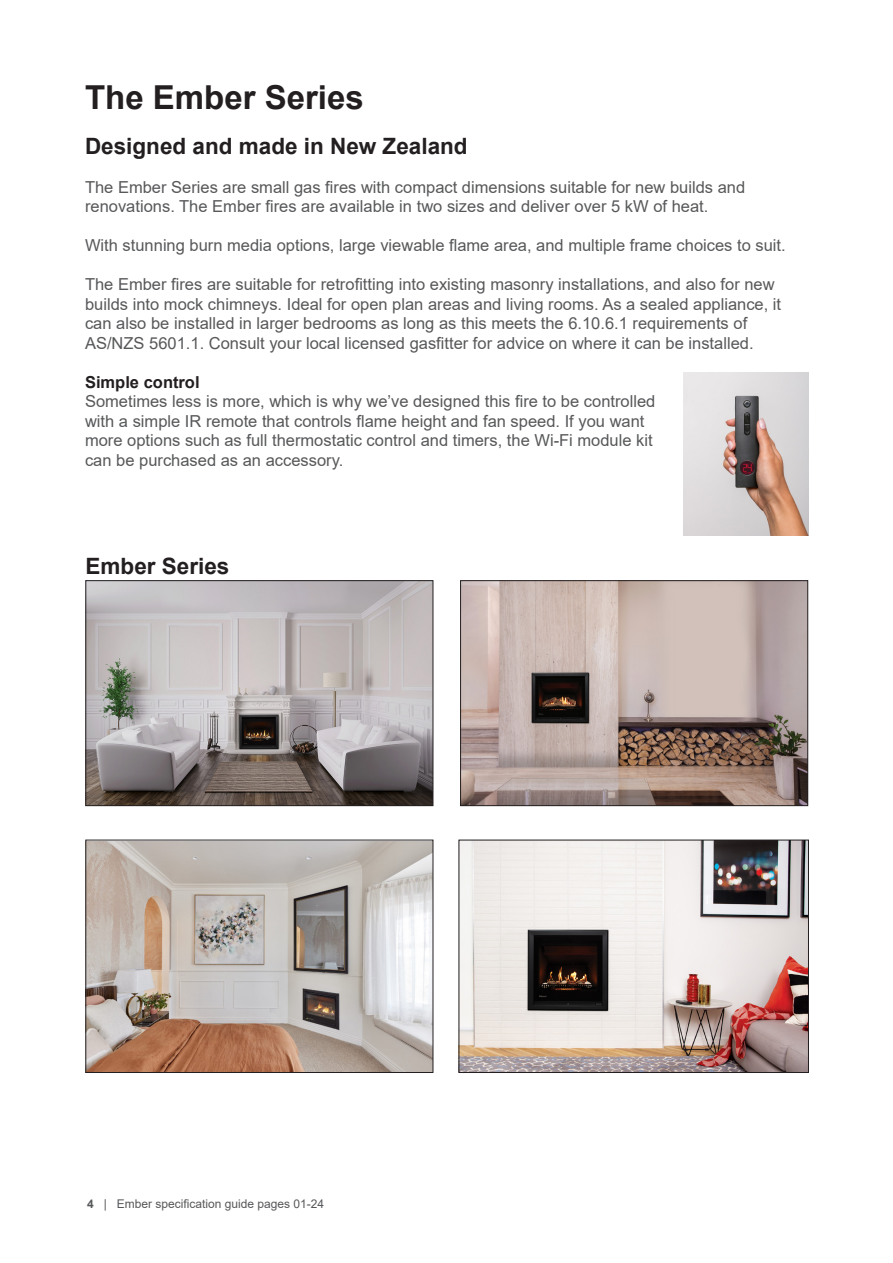
<style>
.page{position:relative;width:893px;height:1263px;background:#fff}
.page>*{position:absolute;margin:0;border:0;box-sizing:border-box;transform-origin:0 0}
.t1{font:700 33px "Arial";color:#231f20}
.t2{font:700 22.5px "Arial";color:#231f20}
.t3{font:16.5px/19.5px "Arial";color:#57585a}
.t4{font:12px "Arial";color:#57585a}
.s1{font-weight:700;color:#231f20}
.s2{font-weight:700}
</style>
<div class="page">
<img style="left:684px;top:373px;width:125px;height:163px">
<img style="left:88px;top:582px;width:343px;height:222px">
<div style="left:86px;top:580px;width:347px;height:226px;border:1px solid #231f20"></div>
<img style="left:462px;top:582px;width:344px;height:222px">
<div style="left:460px;top:580px;width:348px;height:226px;border:1px solid #231f20"></div>
<img style="left:88px;top:842px;width:343px;height:229px">
<div style="left:86px;top:840px;width:347px;height:233px;border:1px solid #231f20"></div>
<img style="left:461px;top:842px;width:346px;height:229px">
<div style="left:459px;top:840px;width:350px;height:233px;border:1px solid #231f20"></div>
<p class="t1" style="left:85px;top:74px;width:280px">The Ember Series</p>
<p class="t2" style="left:85px;top:130px;width:384px">Designed and made in New Zealand</p>
<p class="t3" style="left:85px;top:177px;width:662px">The Ember Series are small gas fires with compact dimensions suitable for new builds and renovations. The Ember fires are available in two sizes and deliver over 5 kW of heat.</p>
<p class="t3" style="left:85px;top:235px;width:702px">With stunning burn media options, large viewable flame area, and multiple frame choices to suit.</p>
<p class="t3" style="left:85px;top:274px;width:698px">The Ember fires are suitable for retrofitting into existing masonry installations, and also for new builds into mock chimneys. Ideal for open plan areas and living rooms. As a sealed appliance, it can also be installed in larger bedrooms as long as this meets the 6.10.6.1 requirements of AS/NZS 5601.1. Consult your local licensed gasfitter for advice on where it can be installed.</p>
<p class="t3" style="left:85px;top:372px;width:572px"><span class="s1">Simple control<br></span>Sometimes less is more, which is why we’ve designed this fire to be controlled with a simple IR remote that controls flame height and fan speed. If you want more options such as full thermostatic control and timers, the Wi-Fi module kit can be purchased as an accessory.</p>
<p class="t2" style="left:86px;top:550px;width:145px">Ember Series</p>
<p class="t4" style="left:87px;top:1195px;width:239px"><span class="s2">4</span> | Ember specification guide pages 01-24</p>
</div>
